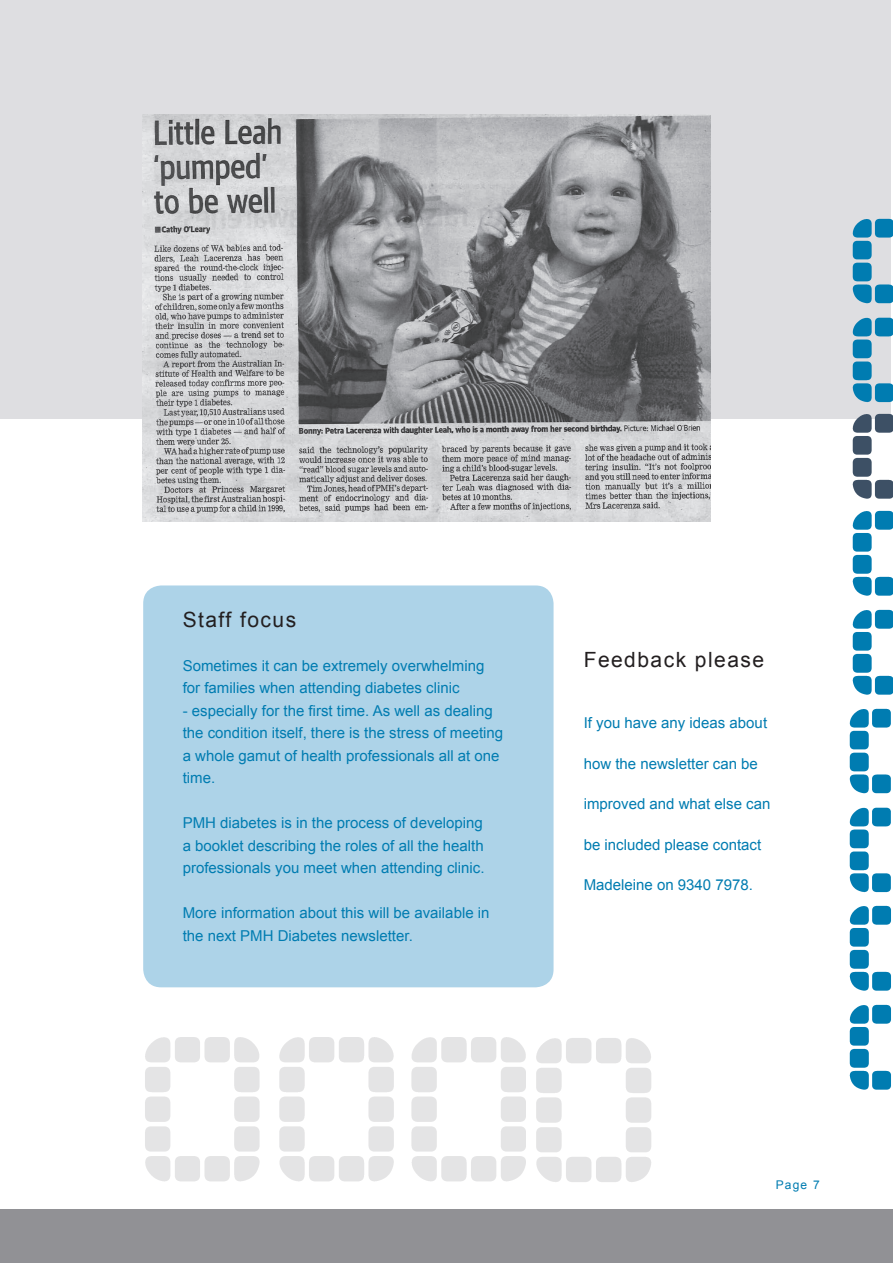
<style>
.page{position:relative;width:893px;height:1263px;background:#fff}
.page>*{position:absolute;margin:0;border:0;box-sizing:border-box;transform-origin:0 0}
.t1{font:21px "Arial";letter-spacing:.07em;color:#231f20}
.t2{font:15px/22.5px "Arial";color:#007cb1}
.t3{font:12px "Arial";color:#007cb1}
</style>
<div class="page">
<div style="left:0;top:0;width:891px;height:419px;background:#dedee1"></div>
<div style="left:143px;top:585px;width:411px;height:402px;background:#add3e8"></div>
<img style="left:142px;top:114px;width:568px;height:407px">
<div style="left:528px;top:1209px;width:365px;height:54px;background:#919195"></div>
<div style="left:0;top:1209px;width:530px;height:54px;background:#919195"></div>
<img style="left:852px;top:218px;width:41px;height:185px">
<img style="left:852px;top:413px;width:41px;height:282px">
<img style="left:849px;top:708px;width:42px;height:185px">
<img style="left:849px;top:905px;width:42px;height:185px">
<img style="left:145px;top:1037px;width:372px;height:144px">
<img style="left:517px;top:1038px;width:134px;height:144px">
<h1 class="t1" style="left:183px;top:608px;width:115px">Staff focus</h1>
<p class="t2" style="left:183px;top:654px;width:303px">Sometimes it can be extremely overwhelming for families when attending diabetes clinic</p>
<p class="t2" style="left:183px;top:699px;width:322px">- especially for the first time. As well as dealing the condition itself, there is the stress of meeting a whole gamut of health professionals all at one time.</p>
<p class="t2" style="left:183px;top:812px;width:303px;text-align:justify">PMH diabetes is in the process of developing a booklet describing the roles of all the health professionals you meet when attending clinic.</p>
<p class="t2" style="left:183px;top:902px;width:308px">More information about this will be available in the next PMH Diabetes newsletter.</p>
<h1 class="t1" style="left:584px;top:647px;width:182px">Feedback please</h1>
<p class="t2" style="left:584px;top:712px;width:185px">If you have any ideas about</p>
<p class="t2" style="left:584px;top:752px;width:176px">how the newsletter can be</p>
<p class="t2" style="left:584px;top:793px;width:188px">improved and what else can</p>
<p class="t2" style="left:584px;top:833px;width:179px">be included please contact</p>
<p class="t2" style="left:584px;top:874px;width:171px">Madeleine on 9340 7978.</p>
<p class="t3" style="left:776px;top:1178px;width:46px">Page 7</p>
</div>
